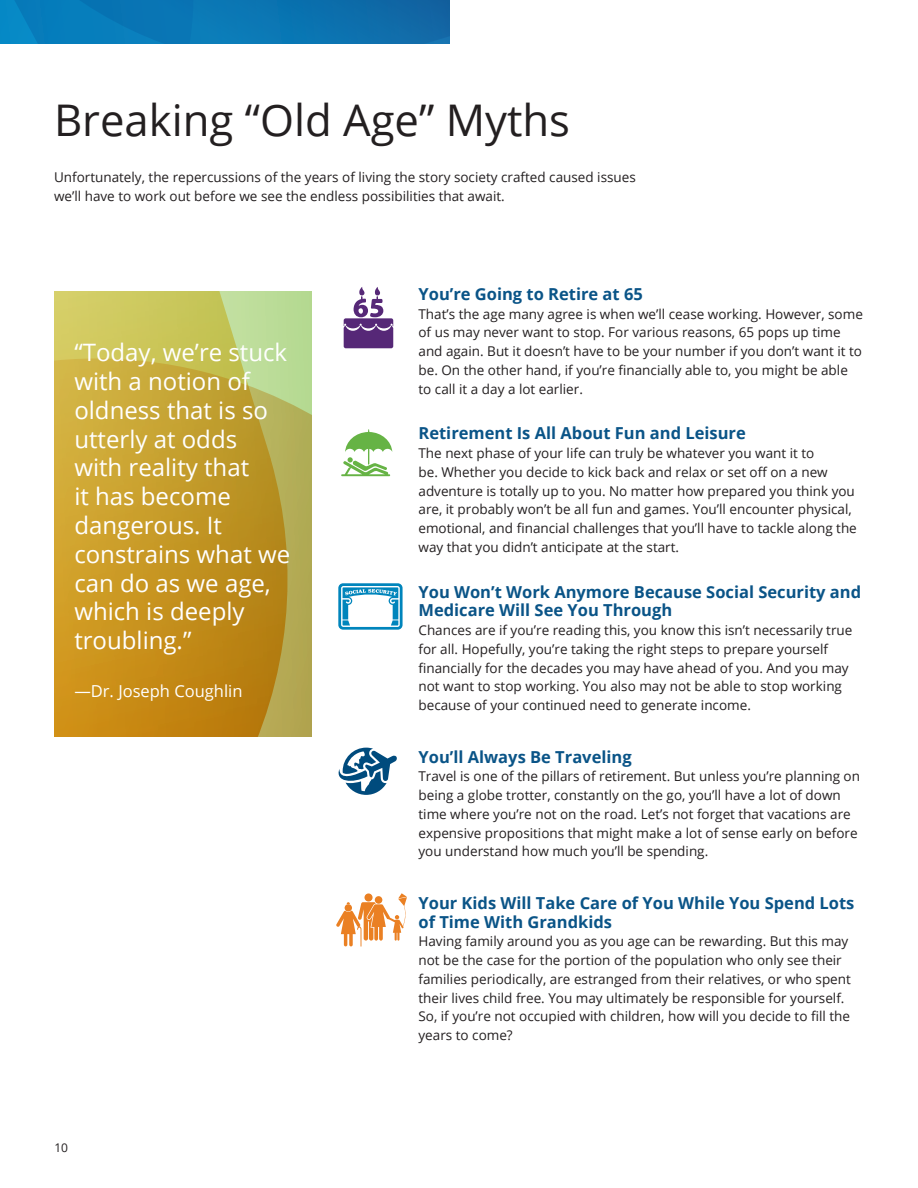
<style>
.page{position:relative;width:918px;height:1188px;background:#fff}
.page>*{position:absolute;margin:0;border:0;box-sizing:border-box;transform-origin:0 0}
.t1{font:43.65px "Open Sans";color:#231f20}
.Pull_Quote{font:24px/28.8px "Open Sans";color:#fff}
.Body{font:700 16.5px/18.8px "Open Sans";color:#0a5487}
.Body-2{font:16.5px "Open Sans";color:#fff}
.Body-3{font:13.5px/18.8px "Open Sans";color:#231f20}
.t2{font:12px "Open Sans";color:#231f20}
</style>
<div class="page">
<svg style="left:54px;top:292px;width:234px;height:66px;background:#c8cc6b"></svg>
<svg style="left:54px;top:358px;width:258px;height:378px;background:#c39b2e"></svg>
<svg style="left:344px;top:287px;width:49px;height:61px"></svg>
<svg style="left:341px;top:429px;width:51px;height:47px"></svg>
<svg style="left:338px;top:583px;width:65px;height:47px"></svg>
<svg style="left:336px;top:893px;width:71px;height:53px"></svg>
<svg style="left:338px;top:748px;width:59px;height:47px"></svg>
<svg style="left:0;top:0;width:450px;height:43px;background:#0a75b3"></svg>
<p class="t1" style="left:54px;top:91px;width:518px">Breaking “Old Age” Myths</p>
<p class="Body-3" style="left:54px;top:168px;width:583px">Unfortunately, the repercussions of the years of living the story society crafted caused issues we’ll have to work out before we see the endless possibilities that await.</p>
<p class="Pull_Quote" style="left:74px;top:337px;width:217px">“Today, we’re stuck with a notion of oldness that is so utterly at odds with reality that<br>it has become dangerous. It constrains what we can do as we age, which is deeply troubling.”</p>
<p class="Body-2" style="left:74px;top:680px;width:170px">—Dr. Joseph Coughlin</p>
<p class="t2" style="left:54px;top:1139px;width:15px">10</p>
<p class="Body" style="left:418px;top:284px;width:226px">You’re Going to Retire at 65</p>
<p class="Body-3" style="left:418px;top:304px;width:446px">That’s the age many agree is when we’ll cease working. However, some of us may never want to stop. For various reasons, 65 pops up time and again. But it doesn’t have to be your number if you don’t want it to be. On the other hand, if you’re financially able to, you might be able to call it a day a lot earlier.</p>
<p class="Body" style="left:418px;top:424px;width:329px">Retirement Is All About Fun and Leisure</p>
<p class="Body-3" style="left:418px;top:444px;width:440px">The next phase of your life can truly be whatever you want it to<br>be. Whether you decide to kick back and relax or set off on a new adventure is totally up to you. No matter how prepared you think you are, it probably won’t be all fun and games. You’ll encounter physical, emotional, and financial challenges that you’ll have to tackle along the way that you didn’t anticipate at the start.</p>
<p class="Body" style="left:418px;top:582px;width:444px">You Won’t Work Anymore Because Social Security and<br>Medicare Will See You Through</p>
<p class="Body-3" style="left:418px;top:621px;width:435px">Chances are if you’re reading this, you know this isn’t necessarily true for all. Hopefully, you’re taking the right steps to prepare yourself financially for the decades you may have ahead of you. And you may not want to stop working. You also may not be able to stop working because of your continued need to generate income.</p>
<p class="Body" style="left:418px;top:747px;width:215px">You’ll Always Be Traveling</p>
<p class="Body-3" style="left:418px;top:767px;width:443px">Travel is one of the pillars of retirement. But unless you’re planning on being a globe trotter, constantly on the go, you’ll have a lot of down time where you’re not on the road. Let’s not forget that vacations are expensive propositions that might make a lot of sense early on before you understand how much you’ll be spending.</p>
<p class="Body" style="left:418px;top:893px;width:438px">Your Kids Will Take Care of You While You Spend Lots of Time With Grandkids</p>
<p class="Body-3" style="left:418px;top:932px;width:434px">Having family around you as you age can be rewarding. But this may not be the case for the portion of the population who only see their families periodically, are estranged from their relatives, or who spent their lives child free. You may ultimately be responsible for yourself.<br>So, if you’re not occupied with children, how will you decide to fill the years to come?</p>
</div>
